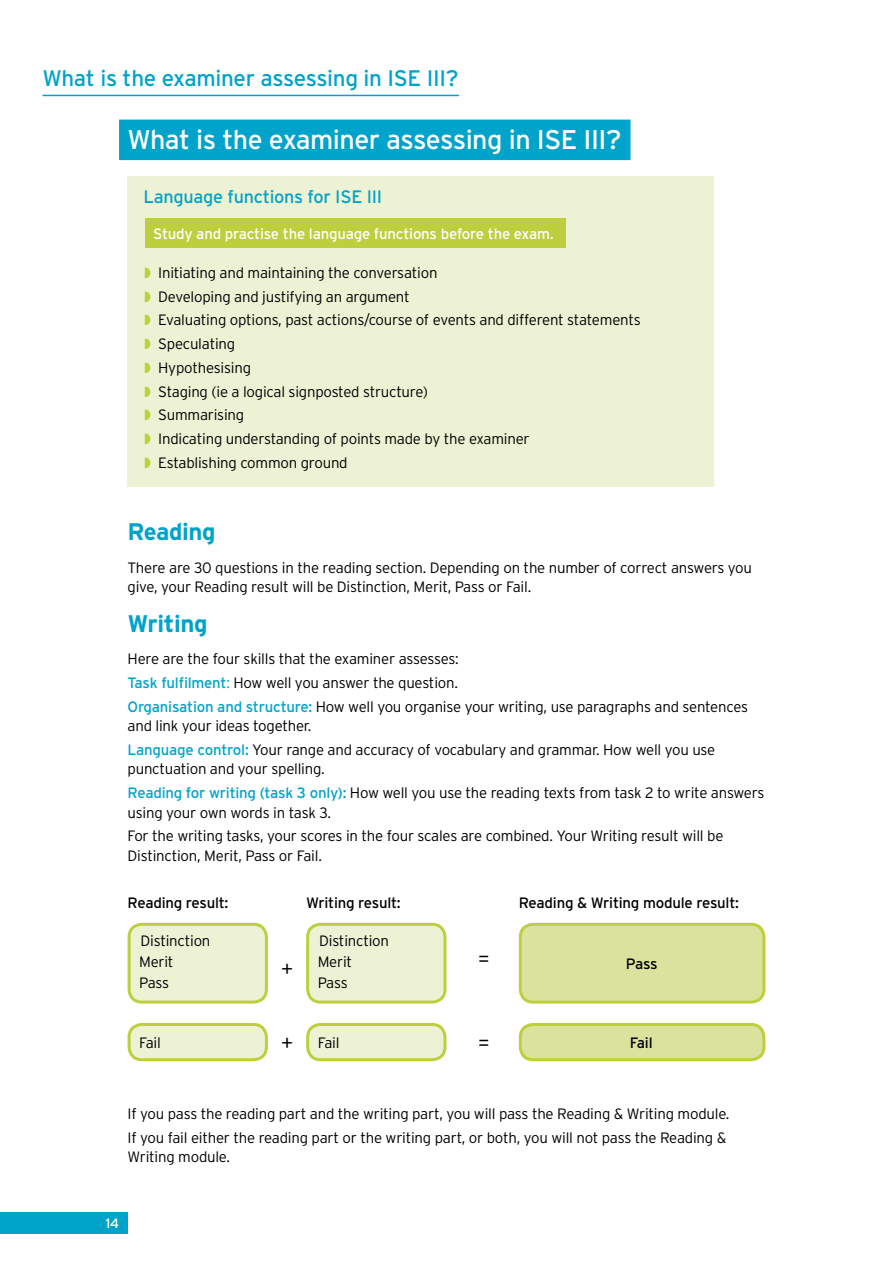
<style>
.page{position:relative;width:893px;height:1263px;background:#fff}
.page>*{position:absolute;margin:0;border:0;box-sizing:border-box;transform-origin:0 0}
.t1{font:27px "Interstate";letter-spacing:-.02em;color:#fff}
.t2{font:700 24px "Interstate";letter-spacing:-.015em;color:#00a3c9}
.t3{font:22.5px "Interstate";letter-spacing:-.015em;color:#00a3c9}
.t4{font:300 21px "Interstate";color:#000}
.t5{font:18px "Interstate";letter-spacing:-.015em;color:#00a3c9}
.t6{font:300 15px/23.7px "Interstate";letter-spacing:-.015em;color:#000}
.t7{font:15px "Interstate";letter-spacing:-.015em;color:#000}
.t8{font:15px "Interstate";letter-spacing:-.015em;color:#fff}
.t9{font:13.5px "Interstate";color:#fff}
.s1{color:#bdcf3c}
.s2{font-weight:400;color:#00a3c9}
.s3{color:#00a3c9}
.s4{font-size:21px}
</style>
<div class="page">
<div style="left:0;top:1212px;width:128px;height:21px;background:#00a3c9"></div>
<div style="left:128px;top:176px;width:586px;height:311px;background:#edf2d5"></div>
<div style="left:119px;top:120px;width:511px;height:40px;background:#00a3c9"></div>
<div style="left:145px;top:218px;width:421px;height:30px;background:#bdcf3c"></div>
<hr style="left:43px;top:95px;width:416px;height:1px;background:#00a3c9">
<div style="left:129px;top:924px;width:137px;height:78px;background:#edf2d5;border-radius:13px"></div>
<div style="left:128px;top:923px;width:140px;height:80px;border:3px solid #bdcf3c;border-radius:13px"></div>
<div style="left:308px;top:924px;width:137px;height:78px;background:#edf2d5;border-radius:13px"></div>
<div style="left:306px;top:923px;width:140px;height:80px;border:3px solid #bdcf3c;border-radius:13px"></div>
<div style="left:520px;top:924px;width:244px;height:78px;background:#dae39d;border-radius:13px"></div>
<div style="left:519px;top:923px;width:246px;height:80px;border:3px solid #bdcf3c;border-radius:13px"></div>
<div style="left:129px;top:1024px;width:137px;height:36px;background:#edf2d5;border-radius:13px"></div>
<div style="left:128px;top:1023px;width:140px;height:38px;border:3px solid #bdcf3c;border-radius:13px"></div>
<div style="left:308px;top:1024px;width:137px;height:36px;background:#edf2d5;border-radius:13px"></div>
<div style="left:306px;top:1023px;width:140px;height:38px;border:3px solid #bdcf3c;border-radius:13px"></div>
<div style="left:520px;top:1024px;width:244px;height:36px;background:#dae39d;border-radius:13px"></div>
<div style="left:519px;top:1023px;width:246px;height:38px;border:3px solid #bdcf3c;border-radius:13px"></div>
<h3 class="t3" style="left:43px;top:66px;width:418px">What is the examiner assessing in ISE III?</h3>
<h1 class="t1" style="left:128px;top:125px;width:495px">What is the examiner assessing in ISE III?</h1>
<p class="t5" style="left:144px;top:186px;width:240px">Language functions for ISE III</p>
<p class="t8" style="left:153px;top:225px;width:402px">Study and practise the language functions before the exam.</p>
<p class="t6" style="left:145px;top:261px;width:498px"><span class="s1">◗</span> Initiating and maintaining the conversation<br><span class="s1">◗</span> Developing and justifying an argument<br><span class="s1">◗</span> Evaluating options, past actions/course of events and different statements <span class="s1">◗</span> Speculating<br><span class="s1">◗</span> Hypothesising<br><span class="s1">◗</span> Staging (ie a logical signposted structure)<br><span class="s1">◗</span> Summarising<br><span class="s1">◗</span> Indicating understanding of points made by the examiner<br><span class="s1">◗</span> Establishing common ground</p>
<h2 class="t2" style="left:128px;top:518px;width:90px">Reading</h2>
<p class="t6" style="left:128px;top:557px;width:626px;line-height:19.5px">There are 30 questions in the reading section. Depending on the number of correct answers you give, your Reading result will be Distinction, Merit, Pass or Fail.</p>
<h2 class="t2" style="left:128px;top:610px;width:82px">Writing</h2>
<p class="t6" style="left:128px;top:647px;width:622px">Here are the four skills that the examiner assesses:<br><span class="s2">Task fulfilment</span><span class="s3">:</span> How well you answer the question.<br><span class="s2">Organisation and structure:</span> How well you organise your writing, use paragraphs and sentences</p>
<p class="t6" style="left:128px;top:714px;width:589px">and link your ideas together.<br><span class="s2">Language control:</span> Your range and accuracy of vocabulary and grammar. How well you use</p>
<p class="t6" style="left:128px;top:757px;width:638px">punctuation and your spelling.<br><span class="s2">Reading for writing (task 3 only):</span> How well you use the reading texts from task 2 to write answers</p>
<p class="t6" style="left:128px;top:800px;width:597px">using your own words in task 3.<br>For the writing tasks, your scores in the four scales are combined. Your Writing result will be</p>
<p class="t6" style="left:128px;top:843px;width:196px">Distinction, Merit, Pass or Fail.</p>
<p class="t7" style="left:128px;top:894px;width:102px">Reading result:</p>
<p class="t7" style="left:306px;top:894px;width:96px">Writing result:</p>
<p class="t7" style="left:519px;top:894px;width:222px">Reading &amp; Writing module result:</p>
<p class="t6" style="left:139px;top:930px;width:73px;line-height:21px">Distinction<br>Merit<br>Pass</p>
<p class="t6" style="left:318px;top:930px;width:73px;line-height:21px">Distinction<br>Merit<br>Pass</p>
<h3 class="t4" style="left:281px;top:957px;width:14px">+</h3>
<h3 class="t4" style="left:478px;top:946px;width:14px">=</h3>
<p class="t7" style="left:626px;top:955px;width:33px">Pass</p>
<p class="t6" style="left:139px;top:1031px;width:23px">Fail</p>
<p class="t6" style="left:281px;top:1031px;width:60px"><span class="s4">+</span> Fail</p>
<h3 class="t4" style="left:478px;top:1030px;width:14px">=</h3>
<p class="t7" style="left:630px;top:1034px;width:24px">Fail</p>
<p class="t6" style="left:128px;top:1101px;width:603px">If you pass the reading part and the writing part, you will pass the Reading &amp; Writing module.<br>If you fail either the reading part or the writing part, or both, you will not pass the Reading &amp;</p>
<p class="t6" style="left:128px;top:1145px;width:104px">Writing module.</p>
<p class="t9" style="left:106px;top:1215px;width:15px">14</p>
</div>
